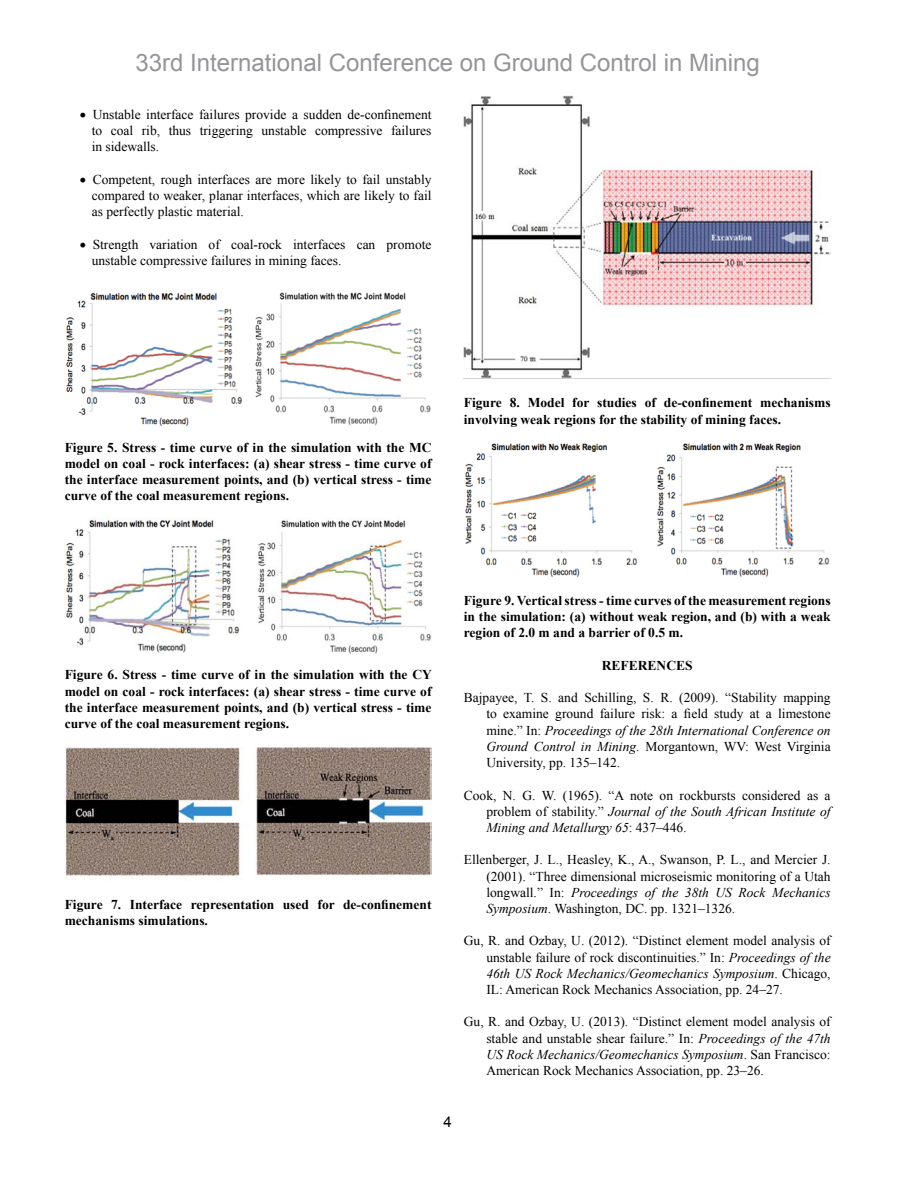
<style>
.page{position:relative;width:917px;height:1187px;background:#fff}
.page>*{position:absolute;margin:0;border:0;box-sizing:border-box;transform-origin:0 0}
.t1{font:24px "Arial";color:#939598}
.t2{font:15px "Arial";color:#000}
.t3{font:13.5px/16.2px "Times New Roman";color:#000;text-align:justify}
.t4{font:700 13.5px/16.2px "Times New Roman";color:#000;text-align:justify}
.s1{font-style:italic}
</style>
<div class="page">
<img style="left:66px;top:292px;width:365px;height:133px">
<img style="left:66px;top:517px;width:365px;height:136px">
<img style="left:65px;top:747px;width:366px;height:129px">
<img style="left:464px;top:96px;width:367px;height:283px">
<img style="left:465px;top:443px;width:365px;height:134px">
<h1 class="t1" style="left:135px;top:47px;width:626px">33rd International Conference on Ground Control in Mining</h1>
<p class="t3" style="left:92px;top:106px;width:341px;text-indent:-12px">• Unstable interface failures provide a sudden de-confinement to coal rib, thus triggering unstable compressive failures in sidewalls.</p>
<p class="t3" style="left:92px;top:171px;width:341px;text-indent:-12px">• Competent, rough interfaces are more likely to fail unstably compared to weaker, planar interfaces, which are likely to fail as perfectly plastic material.</p>
<p class="t3" style="left:92px;top:236px;width:341px;text-indent:-12px">• Strength variation of coal-rock interfaces can promote unstable compressive failures in mining faces.</p>
<p class="t4" style="left:65px;top:438px;width:368px">Figure 5. Stress - time curve of in the simulation with the MC model on coal - rock interfaces: (a) shear stress - time curve of the interface measurement points, and (b) vertical stress - time curve of the coal measurement regions.</p>
<p class="t4" style="left:464px;top:394px;width:368px">Figure 8. Model for studies of de-confinement mechanisms involving weak regions for the stability of mining faces.</p>
<p class="t4" style="left:65px;top:666px;width:369px">Figure 6. Stress - time curve of in the simulation with the CY model on coal - rock interfaces: (a) shear stress - time curve of the interface measurement points, and (b) vertical stress - time curve of the coal measurement regions.</p>
<p class="t4" style="left:65px;top:896px;width:368px">Figure 7. Interface representation used for de-confinement mechanisms simulations.</p>
<p class="t4" style="left:464px;top:591px;width:368px">Figure 9. Vertical stress - time curves of the measurement regions in the simulation: (a) without weak region, and (b) with a weak region of 2.0 m and a barrier of 0.5 m.</p>
<p class="t4" style="left:602px;top:657px;width:92px">REFERENCES</p>
<p class="t3" style="left:486px;top:689px;width:346px;text-indent:-23px">Bajpayee, T. S. and Schilling, S. R. (2009). “Stability mapping to examine ground failure risk: a field study at a limestone mine.” In: <span class="s1">Proceedings of the 28th International Conference on Ground Control in Mining</span>. Morgantown, WV: West Virginia University, pp. 135–142.</p>
<p class="t3" style="left:486px;top:786px;width:346px;text-indent:-23px">Cook, N. G. W. (1965). “A note on rockbursts considered as a problem of stability.” <span class="s1">Journal of the South African Institute of Mining and Metallurgy 65</span>: 437–446.</p>
<p class="t3" style="left:486px;top:851px;width:346px;text-indent:-23px">Ellenberger, J. L., Heasley, K., A., Swanson, P. L., and Mercier J. (2001). “Three dimensional microseismic monitoring of a Utah longwall.” In: <span class="s1">Proceedings of the 38th US Rock Mechanics Symposium</span>. Washington, DC. pp. 1321–1326.</p>
<p class="t3" style="left:486px;top:932px;width:346px;text-indent:-23px">Gu, R. and Ozbay, U. (2012). “Distinct element model analysis of unstable failure of rock discontinuities.” In: <span class="s1">Proceedings of the 46th US Rock Mechanics/Geomechanics Symposium</span>. Chicago, IL: American Rock Mechanics Association, pp. 24–27.</p>
<p class="t3" style="left:486px;top:1013px;width:346px;text-indent:-23px">Gu, R. and Ozbay, U. (2013). “Distinct element model analysis of stable and unstable shear failure.” In: <span class="s1">Proceedings of the 47th US Rock Mechanics/Geomechanics Symposium</span>. San Francisco:<br>American Rock Mechanics Association, pp. 23–26.</p>
<p class="t2" style="left:443px;top:1111px;width:10px">4</p>
</div>
